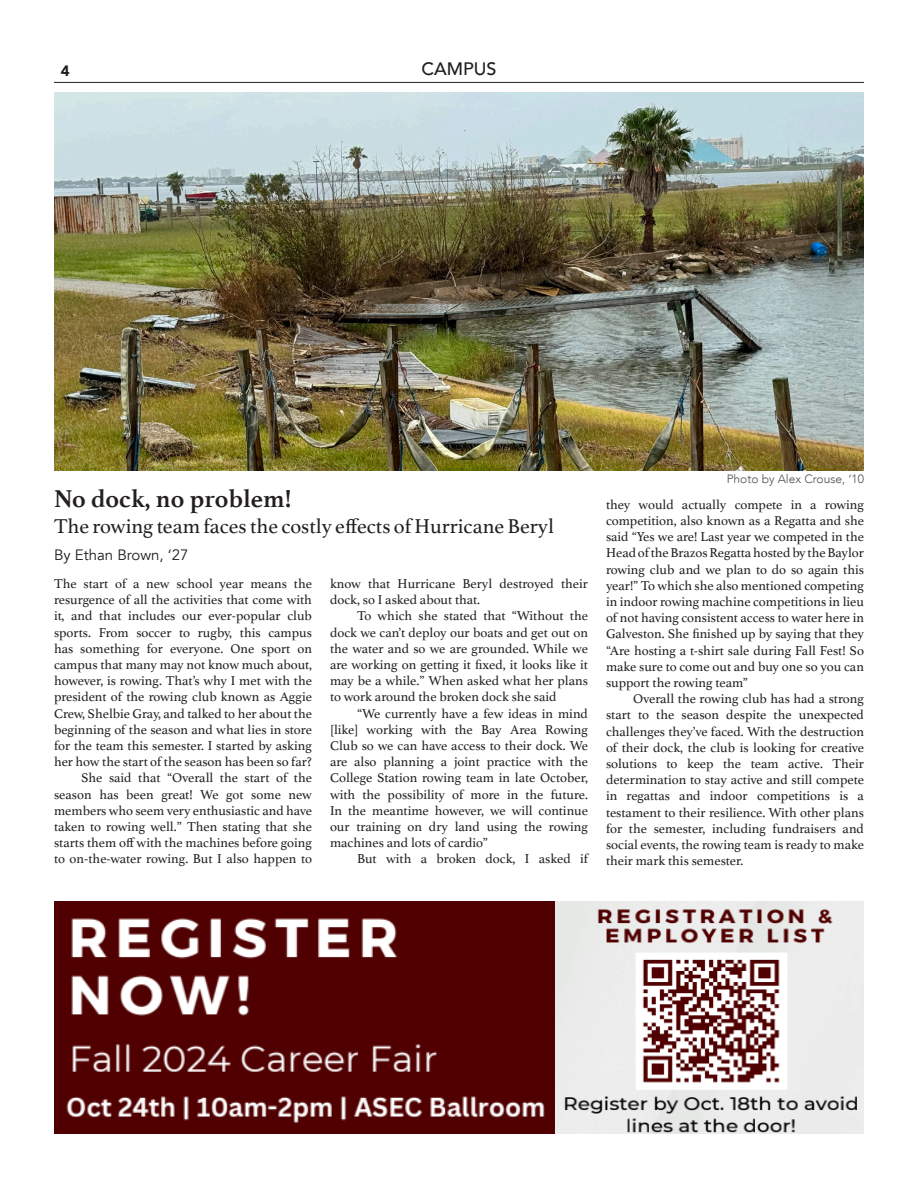
<style>
.page{position:relative;width:918px;height:1188px;background:#fff}
.page>*{position:absolute;margin:0;border:0;box-sizing:border-box;transform-origin:0 0}
.t1{font:700 25.5px "Athelas";color:#231f20}
.t2{font:21px "Athelas";color:#231f20}
.CONT{font:500 18px "Avenir";color:#231f20}
.Byline{font:15px "Avenir";color:#231f20}
.t3{font:900 15px "Avenir";color:#231f20}
.Copy{font:13.5px/16.2px "Athelas";color:#231f20;text-align:justify}
.t4{font:300 12px "Avenir";color:#4b4c4d}
</style>
<div class="page">
<hr style="left:54px;top:82px;width:810px;height:1px;background:#231f20">
<img style="left:54px;top:93px;width:810px;height:378px">
<img style="left:55px;top:902px;width:809px;height:232px">
<p class="t3" style="left:61px;top:58px;width:10px">4</p>
<p class="CONT" style="left:421px;top:53px;width:77px">CAMPUS</p>
<p class="t1" style="left:54px;top:478px;width:239px">No dock, no problem!</p>
<p class="t2" style="left:54px;top:509px;width:502px">The rowing team faces the costly effects of Hurricane Beryl</p>
<p class="Byline" style="left:54px;top:545px;width:136px">By Ethan Brown, ‘27</p>
<p class="Copy" style="left:330px;top:575px;width:259px">know that Hurricane Beryl destroyed their dock, so I asked about that.</p>
<p class="Copy" style="left:330px;top:608px;width:260px;text-indent:27px">To which she stated that “Without the dock we can’t deploy our boats and get out on the water and so we are grounded. While we are working on getting it fixed, it looks like it may be a while.” When asked what her plans to work around the broken dock she said</p>
<p class="Copy" style="left:330px;top:705px;width:260px;text-indent:27px">“We currently have a few ideas in mind [like] working with the Bay Area Rowing Club so we can have access to their dock. We are also planning a joint practice with the College Station rowing team in late October, with the possibility of more in the future.<br>In the meantime however, we will continue our training on dry land using the rowing machines and lots of cardio”</p>
<p class="Copy" style="left:357px;top:851px;width:232px">But with a broken dock, I asked if</p>
<p class="Copy" style="left:54px;top:575px;width:260px">The start of a new school year means the resurgence of all the activities that come with it, and that includes our ever-popular club sports. From soccer to rugby, this campus has something for everyone. One sport on campus that many may not know much about, however, is rowing. That’s why I met with the president of the rowing club known as Aggie Crew, Shelbie Gray, and talked to her about the beginning of the season and what lies in store for the team this semester. I started by asking her how the start of the season has been so far?</p>
<p class="Copy" style="left:54px;top:770px;width:260px;text-indent:27px">She said that “Overall the start of the season has been great! We got some new members who seem very enthusiastic and have taken to rowing well.” Then stating that she starts them off with the machines before going to on-the-water rowing. But I also happen to</p>
<p class="t4" style="left:727px;top:472px;width:139px">Photo by Alex Crouse, ‘10</p>
<p class="Copy" style="left:606px;top:496px;width:260px">they would actually compete in a rowing competition, also known as a Regatta and she said “Yes we are! Last year we competed in the Head of the Brazos Regatta hosted by the Baylor rowing club and we plan to do so again this year!” To which she also mentioned competing in indoor rowing machine competitions in lieu of not having consistent access to water here in Galveston. She finished up by saying that they “Are hosting a t-shirt sale during Fall Fest! So make sure to come out and buy one so you can support the rowing team”</p>
<p class="Copy" style="left:606px;top:690px;width:260px;text-indent:27px">Overall the rowing club has had a strong start to the season despite the unexpected challenges they’ve faced. With the destruction of their dock, the club is looking for creative solutions to keep the team active. Their determination to stay active and still compete in regattas and indoor competitions is a testament to their resilience. With other plans for the semester, including fundraisers and social events, the rowing team is ready to make their mark this semester.</p>
</div>
